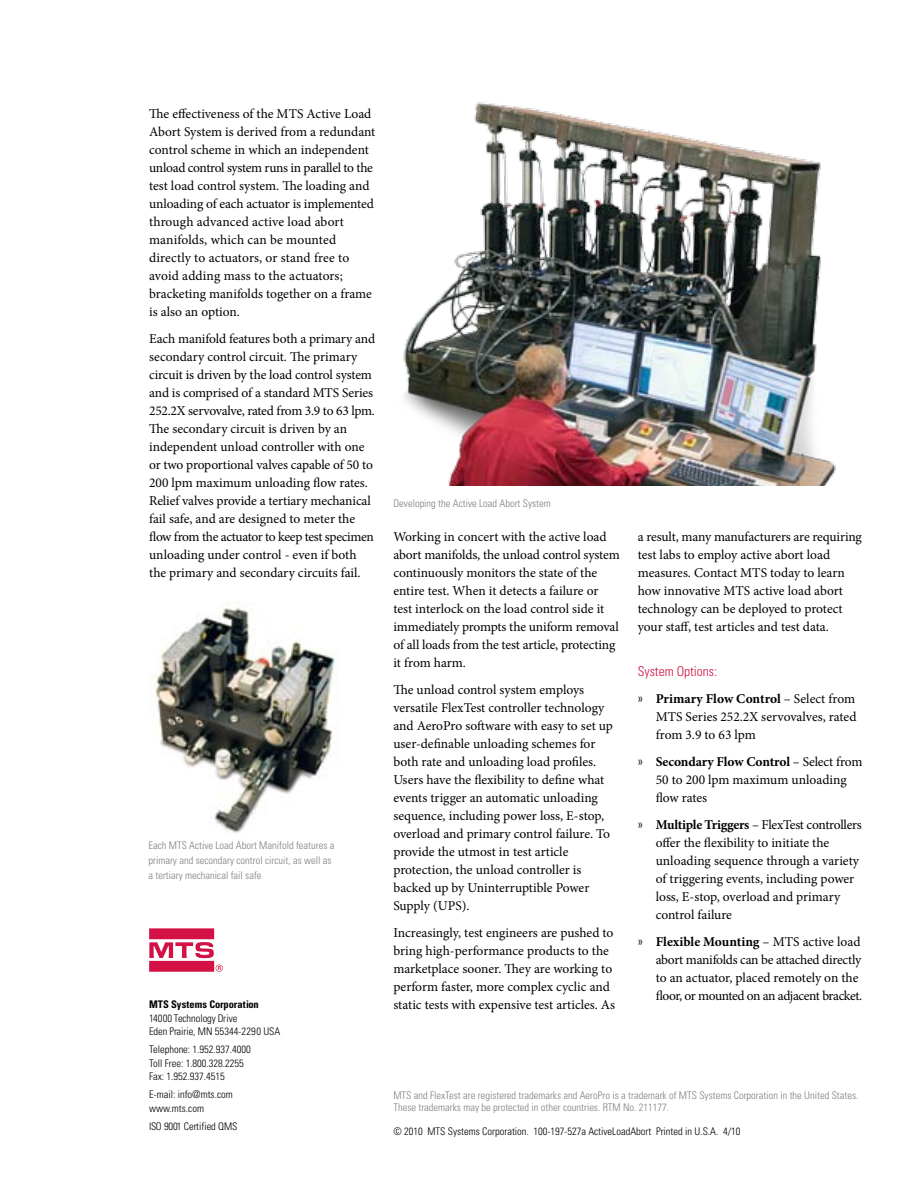
<style>
.page{position:relative;width:918px;height:1188px;background:#fff}
.page>*{position:absolute;margin:0;border:0;box-sizing:border-box;transform-origin:0 0}
.t1{font:13.5px/18px "Minion Pro";letter-spacing:-.005em;color:#000}
.t2{font:300 condensed 13.5px "Univers";color:#d31145}
.t3{font:300 condensed 10.5px/15px "Univers";color:#7e8082}
.t4{font:300 condensed 10.5px/13.5px "Univers";color:#000}
.t5{font:700 condensed 10.5px "Univers";color:#000}
.s1{font-family:"Univers";font-weight:300;font-stretch:condensed}
.s2{font-weight:700}
</style>
<div class="page">
<img style="left:152px;top:602px;width:184px;height:231px">
<svg style="left:149px;top:928px;width:74px;height:44px"></svg>
<img style="left:403px;top:102px;width:433px;height:383px">
<p class="t1" style="left:149px;top:105px;width:228px">The effectiveness of the MTS Active Load Abort System is derived from a redundant control scheme in which an independent unload control system runs in parallel to the test load control system. The loading and unloading of each actuator is implemented through advanced active load abort manifolds, which can be mounted directly to actuators, or stand free to avoid adding mass to the actuators; bracketing manifolds together on a frame is also an option.</p>
<p class="t1" style="left:149px;top:330px;width:228px">Each manifold features both a primary and secondary control circuit. The primary circuit is driven by the load control system and is comprised of a standard MTS Series 252.2X servovalve, rated from 3.9 to 63 lpm.<br>The secondary circuit is driven by an independent unload controller with one or two proportional valves capable of 50 to 200 lpm maximum unloading flow rates.<br>Relief valves provide a tertiary mechanical fail safe, and are designed to meter the flow from the actuator to keep test specimen unloading under control - even if both the primary and secondary circuits fail.</p>
<p class="t3" style="left:148px;top:838px;width:188px">Each MTS Active Load Abort Manifold features a primary and secondary control circuit, as well as a tertiary mechanical fail safe</p>
<p class="t5" style="left:149px;top:998px;width:111px">MTS Systems Corporation</p>
<p class="t4" style="left:149px;top:1011px;width:133px">14000 Technology Drive<br>Eden Prairie, MN 55344-2290 USA</p>
<p class="t4" style="left:149px;top:1043px;width:103px">Telephone: 1.952.937.4000<br>Toll Free: 1.800.328.2255<br>Fax: 1.952.937.4515</p>
<p class="t4" style="left:149px;top:1088px;width:85px">E-mail: info@mts.com www.mts.com</p>
<p class="t4" style="left:149px;top:1119px;width:90px">ISO 9001 Certified QMS</p>
<p class="t3" style="left:393px;top:496px;width:159px">Developing the Active Load Abort System</p>
<p class="t1" style="left:393px;top:527px;width:228px">Working in concert with the active load abort manifolds, the unload control system continuously monitors the state of the entire test. When it detects a failure or test interlock on the load control side it immediately prompts the uniform removal of all loads from the test article, protecting it from harm.</p>
<p class="t1" style="left:393px;top:680px;width:221px">The unload control system employs versatile FlexTest controller technology and AeroPro software with easy to set up user-definable unloading schemes for both rate and unloading load profiles.<br>Users have the flexibility to define what events trigger an automatic unloading sequence, including power loss, E-stop, overload and primary control failure. To provide the utmost in test article protection, the unload controller is backed up by Uninterruptible Power Supply (UPS).</p>
<p class="t1" style="left:393px;top:923px;width:223px">Increasingly, test engineers are pushed to bring high-performance products to the marketplace sooner. They are working to perform faster, more complex cyclic and static tests with expensive test articles. As</p>
<p class="t1" style="left:638px;top:527px;width:226px">a result, many manufacturers are requiring test labs to employ active abort load measures. Contact MTS today to learn how innovative MTS active load abort technology can be deployed to protect your staff, test articles and test data.</p>
<p class="t2" style="left:638px;top:663px;width:81px">System Options:</p>
<p class="t1" style="left:656px;top:689px;width:202px;text-align:justify;text-indent:-18px"><span class="s1">»</span> <span class="s2">Primary Flow Control</span> – Select from MTS Series 252.2X servovalves, rated from 3.9 to 63 lpm</p>
<p class="t1" style="left:656px;top:752px;width:208px;text-indent:-18px"><span class="s1">»</span> <span class="s2">Secondary Flow Control</span> – Select from<br>50 to 200 lpm maximum unloading flow rates</p>
<p class="t1" style="left:656px;top:815px;width:208px;text-indent:-18px"><span class="s1">»</span> <span class="s2">Multiple Triggers</span> – FlexTest controllers offer the flexibility to initiate the unloading sequence through a variety of triggering events, including power loss, E-stop, overload and primary control failure</p>
<p class="t1" style="left:656px;top:932px;width:208px;text-indent:-18px"><span class="s1">»</span> <span class="s2">Flexible Mounting</span> – MTS active load abort manifolds can be attached directly to an actuator, placed remotely on the floor, or mounted on an adjacent bracket.</p>
<p class="t3" style="left:393px;top:1089px;width:467px;line-height:12px">MTS and FlexTest are registered trademarks and AeroPro is a trademark of MTS Systems Corporation in the United States.<br>These trademarks may be protected in other countries. RTM No. 211177.</p>
<p class="t4" style="left:393px;top:1124px;width:349px">© 2010 MTS Systems Corporation. 100-197-527a ActiveLoadAbort Printed in U.S.A. 4/10</p>
</div>
